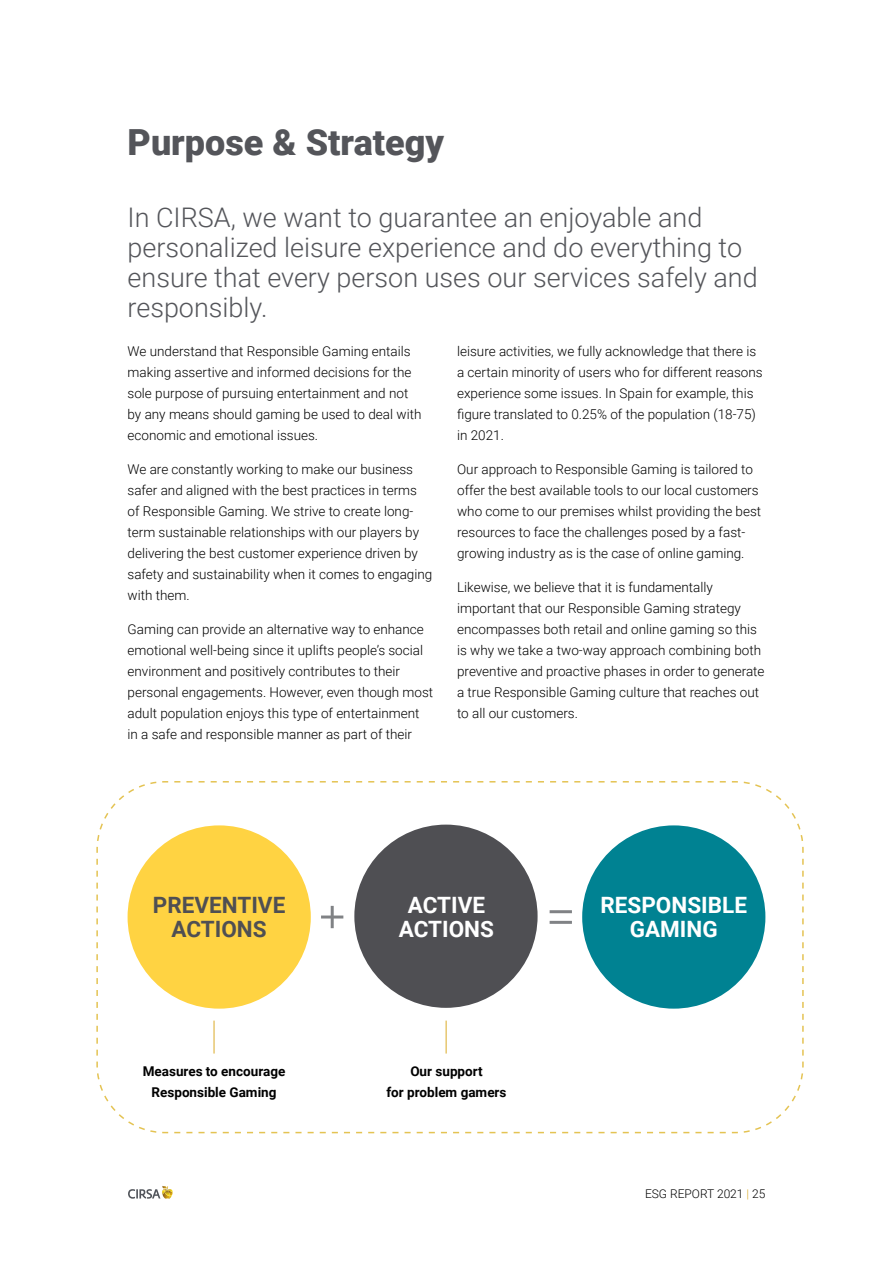
<style>
.page{position:relative;width:893px;height:1263px;background:#fff}
.page>*{position:absolute;margin:0;border:0;box-sizing:border-box;transform-origin:0 0}
.t1{font:900 36px "Roboto";color:#54555a}
.t2{font:300 27px/30px "Roboto";color:#54555a}
.t3{font:700 22.5px/24px "Roboto";color:#fff;text-align:center}
.t4{font:700 22.5px/24px "Roboto";color:#4f4f53;text-align:center}
.t5{font:300 13.5px/21px "Roboto";color:#000}
.t6{font:700 13.5px/21px "Roboto";color:#000;text-align:center}
.t7{font:300 12px "Roboto";color:#000}
.s1{color:#dbab28}
</style>
<div class="page">
<svg style="left:128px;top:1186px;width:45px;height:13px"></svg>
<svg style="left:96px;top:781px;width:708px;height:353px"></svg>
<div style="left:128px;top:825px;width:183px;height:184px;background:#ffd342;border-radius:50%"></div>
<div style="left:354px;top:825px;width:184px;height:183px;background:#4f4f53;border-radius:50%"></div>
<div style="left:582px;top:825px;width:183px;height:184px;background:#008292;border-radius:50%"></div>
<hr style="left:331px;top:906px;width:3px;height:22px;background:#808285">
<hr style="left:321px;top:915px;width:22px;height:3px;background:#808285">
<hr style="left:550px;top:910px;width:22px;height:3px;background:#808285">
<hr style="left:550px;top:921px;width:22px;height:3px;background:#808285">
<hr style="left:214px;top:1020px;width:1px;height:33px;background:#dbab28">
<hr style="left:446px;top:1020px;width:1px;height:33px;background:#dbab28">
<h1 class="t1" style="left:128px;top:117px;width:318px">Purpose &amp; Strategy</h1>
<h2 class="t2" style="left:128px;top:202px;width:632px">In CIRSA, we want to guarantee an enjoyable and personalized leisure experience and do everything to ensure that every person uses our services safely and responsibly.</h2>
<p class="t5" style="left:128px;top:340px;width:295px">We understand that Responsible Gaming entails making assertive and informed decisions for the sole purpose of pursuing entertainment and not by any means should gaming be used to deal with economic and emotional issues.</p>
<p class="t5" style="left:128px;top:458px;width:306px">We are constantly working to make our business safer and aligned with the best practices in terms of Responsible Gaming. We strive to create long&shy;term sustainable relationships with our players by delivering the best customer experience driven by safety and sustainability when it comes to engaging with them.</p>
<p class="t5" style="left:128px;top:618px;width:307px">Gaming can provide an alternative way to enhance emotional well-being since it uplifts people’s social environment and positively contributes to their personal engagements. However, even though most adult population enjoys this type of entertainment in a safe and responsible manner as part of their</p>
<p class="t5" style="left:457px;top:340px;width:307px">leisure activities, we fully acknowledge that there is a certain minority of users who for different reasons experience some issues. In Spain for example, this figure translated to 0.25% of the population (18-75) in 2021.</p>
<p class="t5" style="left:457px;top:458px;width:306px">Our approach to Responsible Gaming is tailored to offer the best available tools to our local customers who come to our premises whilst providing the best resources to face the challenges posed by a fast&shy;growing industry as is the case of online gaming.</p>
<p class="t5" style="left:457px;top:576px;width:309px">Likewise, we believe that it is fundamentally important that our Responsible Gaming strategy encompasses both retail and online gaming so this is why we take a two-way approach combining both preventive and proactive phases in order to generate a true Responsible Gaming culture that reaches out to all our customers.</p>
<h3 class="t4" style="left:153px;top:893px;width:134px">PREVENTIVE<br>ACTIONS</h3>
<p class="t6" style="left:143px;top:1060px;width:144px">Measures to encourage<br>Responsible Gaming</p>
<h3 class="t3" style="left:399px;top:893px;width:97px">ACTIVE<br>ACTIONS</h3>
<h3 class="t3" style="left:601px;top:893px;width:148px">RESPONSIBLE<br>GAMING</h3>
<p class="t6" style="left:386px;top:1060px;width:122px">Our support<br>for problem gamers</p>
<p class="t7" style="left:645px;top:1185px;width:122px">ESG REPORT 2021 <span class="s1">|</span> 25</p>
</div>
